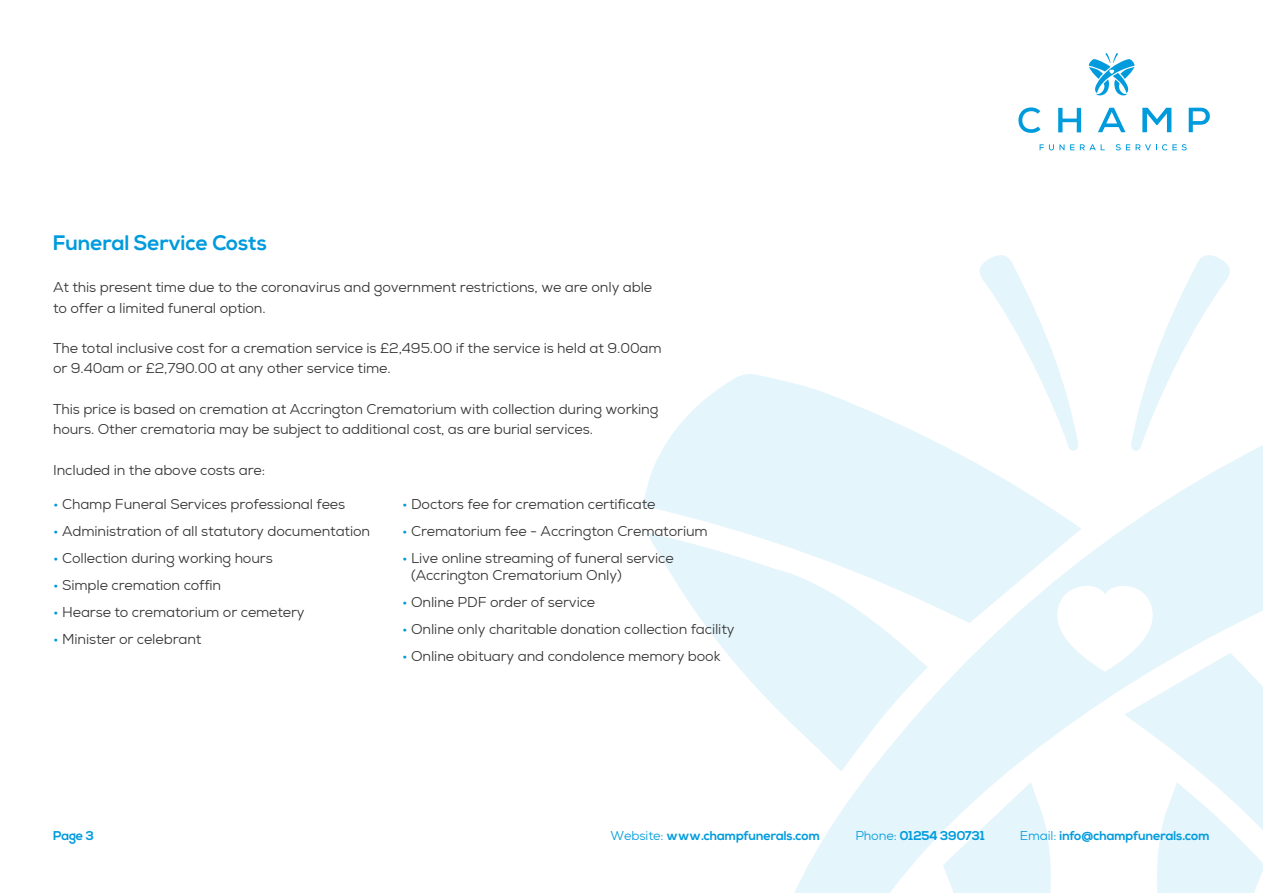
<style>
.page{position:relative;width:1263px;height:893px;background:#fff}
.page>*{position:absolute;margin:0;border:0;box-sizing:border-box;transform-origin:0 0}
.t1{font:700 21px "Nexa";color:#009bdd}
.t2{font:14.25px/20.2px "Nexa";letter-spacing:-.01em;color:#333}
.t3{font:700 12.75px "Nexa";letter-spacing:-.01em;color:#009bdd}
.s1{color:#009bdd}
.s2{font-weight:400}
</style>
<div class="page">
<svg style="left:642px;top:374px;width:126px;height:158px;fill:#e5f5fc"></svg>
<svg style="left:979px;top:255px;width:81px;height:118px"></svg>
<svg style="left:1150px;top:255px;width:80px;height:118px"></svg>
<svg style="left:647px;top:532px;width:121px;height:167px"></svg>
<svg style="left:768px;top:373px;width:495px;height:520px;fill:#e5f5fc"></svg>
<svg style="left:1039px;top:144px;width:25px;height:6px"></svg>
<svg style="left:1070px;top:144px;width:4px;height:6px"></svg>
<svg style="left:1080px;top:144px;width:25px;height:6px"></svg>
<svg style="left:1018px;top:107px;width:22px;height:26px"></svg>
<svg style="left:1058px;top:108px;width:23px;height:24px"></svg>
<svg style="left:1098px;top:108px;width:27px;height:24px"></svg>
<svg style="left:1142px;top:108px;width:29px;height:24px"></svg>
<svg style="left:1189px;top:108px;width:21px;height:24px"></svg>
<svg style="left:1116px;top:144px;width:71px;height:6px"></svg>
<svg style="left:1089px;top:53px;width:45px;height:43px"></svg>
<h1 class="t1" style="left:53px;top:230px;width:216px">Funeral Service Costs</h1>
<p class="t2" style="left:53px;top:278px;width:601px">At this present time due to the coronavirus and government restrictions, we are only able to offer a limited funeral option.</p>
<p class="t2" style="left:53px;top:338px;width:610px">The total inclusive cost for a cremation service is £2,495.00 if the service is held at 9.00am or 9.40am or £2,790.00 at any other service time.</p>
<p class="t2" style="left:53px;top:399px;width:607px">This price is based on cremation at Accrington Crematorium with collection during working hours. Other crematoria may be subject to additional cost, as are burial services.</p>
<p class="t2" style="left:53px;top:460px;width:213px">Included in the above costs are:</p>
<p class="t2" style="left:402px;top:494px;width:255px"><span class="s1">•</span> Doctors fee for cremation certificate</p>
<p class="t2" style="left:402px;top:521px;width:307px"><span class="s1">•</span> Crematorium fee - Accrington Crematorium</p>
<p class="t2" style="left:411px;top:550px;width:264px;line-height:17.1px;text-indent:-9px"><span class="s1">•</span> Live online streaming of funeral service (Accrington Crematorium Only)</p>
<p class="t2" style="left:402px;top:592px;width:195px"><span class="s1">•</span> Online PDF order of service</p>
<p class="t2" style="left:402px;top:619px;width:334px"><span class="s1">•</span> Online only charitable donation collection facility</p>
<p class="t2" style="left:402px;top:646px;width:320px"><span class="s1">•</span> Online obituary and condolence memory book</p>
<p class="t2" style="left:53px;top:494px;width:294px"><span class="s1">•</span> Champ Funeral Services professional fees</p>
<p class="t2" style="left:53px;top:521px;width:318px"><span class="s1">•</span> Administration of all statutory documentation</p>
<p class="t2" style="left:53px;top:548px;width:221px"><span class="s1">•</span> Collection during working hours</p>
<p class="t2" style="left:53px;top:575px;width:170px"><span class="s1">•</span> Simple cremation coffin</p>
<p class="t2" style="left:53px;top:602px;width:253px"><span class="s1">•</span> Hearse to crematorium or cemetery</p>
<p class="t2" style="left:53px;top:629px;width:150px"><span class="s1">•</span> Minister or celebrant</p>
<p class="t3" style="left:53px;top:828px;width:42px">Page 3</p>
<p class="t3" style="left:610px;top:828px;width:211px"><span class="s2">Website:</span> www.champfunerals.com</p>
<p class="t3" style="left:855px;top:828px;width:131px"><span class="s2">Phone:</span> 01254 390731</p>
<p class="t3" style="left:1020px;top:828px;width:191px"><span class="s2">Email:</span> info@champfunerals.com</p>
</div>
